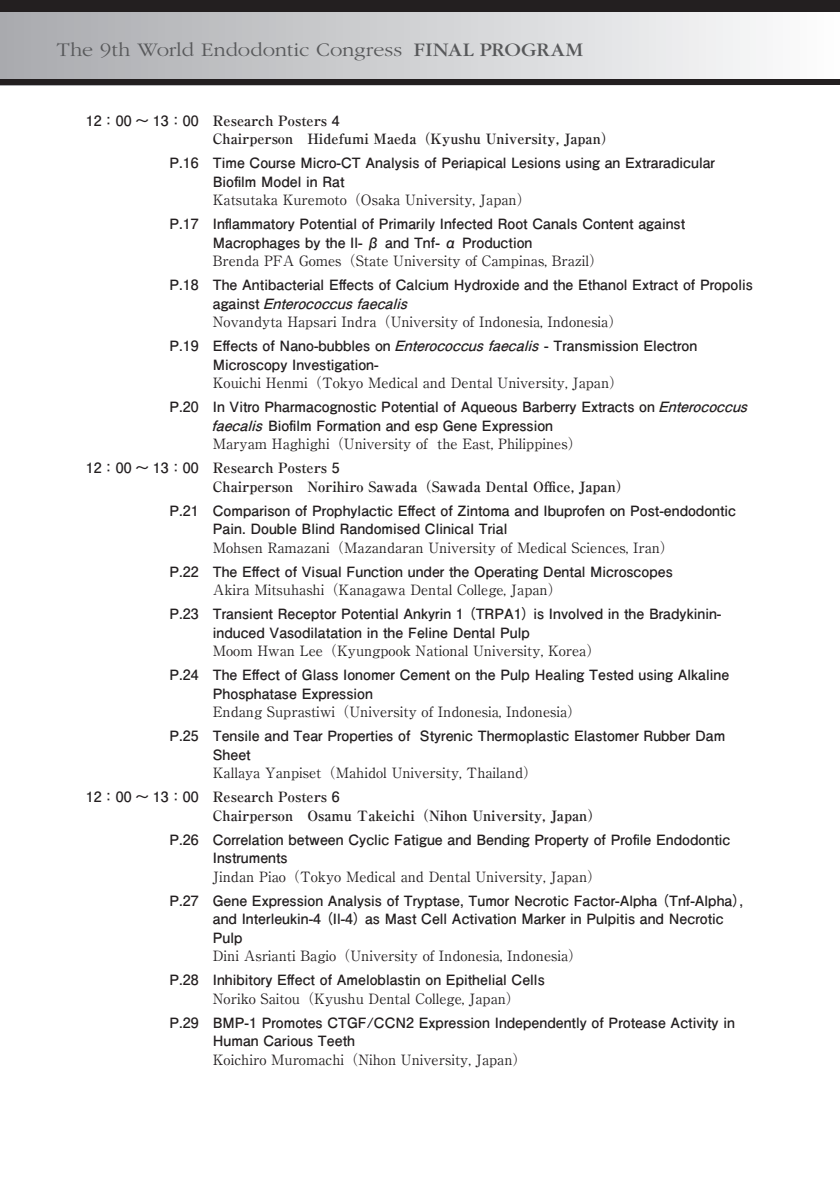
<style>
.page{position:relative;width:840px;height:1191px;background:#fff}
.page>*{position:absolute;margin:0;border:0;box-sizing:border-box;transform-origin:0 0}
.t1{font:300 20px "Garamond";letter-spacing:-.005em;color:#57585a;scale:1.1 1}
.t2{font:700 14.2px/18.4px "Futo Go B101 Pr 6";color:#231f20}
.t3{font:700 14.2px/18.4px "Ryumin Pr 6";color:#231f20}
.s1{font-weight:400}
.s2{font-family:"Futo Go B101 Pr 6"}
.s3{font-family:"Ryumin Pr 6";font-weight:400}
.s4{font-style:italic}
</style>
<div class="page">
<div style="left:0;top:0;width:839px;height:85px;background:linear-gradient(to right,#a8aaad,#fcfcfd)"></div>
<div style="left:0;top:0;width:839px;height:11px;background:#231f20"></div>
<div style="left:0;top:79px;width:839px;height:6px;background:#231f20"></div>
<p class="t1" style="left:57px;top:39px;width:480px">The 9th World Endodontic Congress <span class="s1">FINAL PROGRAM</span></p>
<p class="t3" style="left:213px;top:111px;width:403px;text-indent:-127px"><span class="s2">12：00 〜 13：00</span> Research Posters <span class="s2">4<br></span>Chairperson　Hidefumi Maeda（Kyushu University, Japan）</p>
<p class="t2" style="left:213px;top:153px;width:503px;text-indent:-43px">P.16 Time Course Micro-CT Analysis of Periapical Lesions using an Extraradicular<br>Biofilm Model in Rat<br><span class="s3">Katsutaka Kuremoto（Osaka University, Japan）</span></p>
<p class="t2" style="left:213px;top:214px;width:473px;text-indent:-43px">P.17 Inflammatory Potential of Primarily Infected Root Canals Content against<br>Macrophages by the Il- β and Tnf- α Production<br><span class="s3">Brenda PFA Gomes（State University of Campinas, Brazil）</span></p>
<p class="t2" style="left:213px;top:275px;width:541px;text-indent:-43px">P.18 The Antibacterial Effects of Calcium Hydroxide and the Ethanol Extract of Propolis a g a i n s t <span class="s4">Enterococcusfaecalis<br></span><span class="s3">Novandyta Hapsari Indra（University of Indonesia, Indonesia）</span></p>
<p class="t2" style="left:213px;top:336px;width:485px;text-indent:-43px">P.19 Effects of Nano-bubbles on <span class="s4">Enterococcusfaecalis</span> - Transmission Electron<br>Microscopy Investigation-<br><span class="s3">Kouichi Henmi（Tokyo Medical and Dental University, Japan）</span></p>
<p class="t2" style="left:211px;top:397px;width:542px;text-indent:-42px">P.20 In Vitro Pharmacognostic Potential of Aqueous Barberry Extracts on <span class="s4">Enterococcus faecalis</span> Biofilm Formation and esp Gene Expression<br><span class="s3">Maryam Haghighi（University of the East, Philippines）</span></p>
<p class="t3" style="left:213px;top:458px;width:418px;text-indent:-127px"><span class="s2">12：00 〜 13：00</span> Research Posters <span class="s2">5<br></span>Chairperson　Norihiro Sawada（Sawada Dental Office, Japan）</p>
<p class="t2" style="left:213px;top:501px;width:524px;text-indent:-43px">P.21 Comparison of Prophylactic Effect of Zintoma and Ibuprofen on Post-endodontic<br>Pain. Double Blind Randomised Clinical Trial<br><span class="s3">Mohsen Ramazani（Mazandaran University of Medical Sciences, Iran）</span></p>
<p class="t2" style="left:213px;top:561px;width:461px;text-indent:-43px">P.22 The Effect of Visual Function under the Operating Dental Microscopes<br><span class="s3">Akira Mitsuhashi（Kanagawa Dental College, Japan）</span></p>
<p class="t2" style="left:213px;top:604px;width:509px;text-indent:-43px">P.23 Transient Receptor Potential Ankyrin 1 （TRPA1）is Involved in the Bradykinin&shy;induced Vasodilatation in the Feline Dental Pulp<br><span class="s3">Moom Hwan Lee（Kyungpook National University, Korea）</span></p>
<p class="t2" style="left:213px;top:665px;width:517px;text-indent:-43px">P.24 The Effect of Glass Ionomer Cement on the Pulp Healing Tested using Alkaline<br>Phosphatase Expression<br><span class="s3">Endang Suprastiwi（University of Indonesia, Indonesia）</span></p>
<p class="t2" style="left:213px;top:726px;width:513px;text-indent:-43px">P.25 Tensile and Tear Properties of Styrenic Thermoplastic Elastomer Rubber Dam<br>Sheet<br><span class="s3">Kallaya Yanpiset（Mahidol University, Thailand）</span></p>
<p class="t3" style="left:213px;top:787px;width:390px;text-indent:-127px"><span class="s2">12：00 〜 13：00</span> Research Posters <span class="s2">6<br></span>Chairperson　Osamu Takeichi（Nihon University, Japan）</p>
<p class="t2" style="left:213px;top:829px;width:518px;text-indent:-43px">P.26 Correlation between Cyclic Fatigue and Bending Property of Profile Endodontic<br>Instruments<br><span class="s3">Jindan Piao（Tokyo Medical and Dental University, Japan）</span></p>
<p class="t2" style="left:213px;top:890px;width:535px;text-indent:-43px">P.27 Gene Expression Analysis of Tryptase, Tumor Necrotic Factor-Alpha （Tnf-Alpha）, and Interleukin-4 （Il-4）as Mast Cell Activation Marker in Pulpitis and Necrotic Pulp<br><span class="s3">Dini Asrianti Bagio（University of Indonesia, Indonesia）</span></p>
<p class="t2" style="left:213px;top:970px;width:333px;text-indent:-43px">P.28 Inhibitory Effect of Ameloblastin on Epithelial Cells<br><span class="s3">Noriko Saitou（Kyushu Dental College, Japan）</span></p>
<p class="t2" style="left:213px;top:1012px;width:523px;text-indent:-43px">P.29 BMP-1 Promotes CTGF/CCN2 Expression Independently of Protease Activity in<br>Human Carious Teeth<br><span class="s3">Koichiro Muromachi（Nihon University, Japan）</span></p>
</div>
